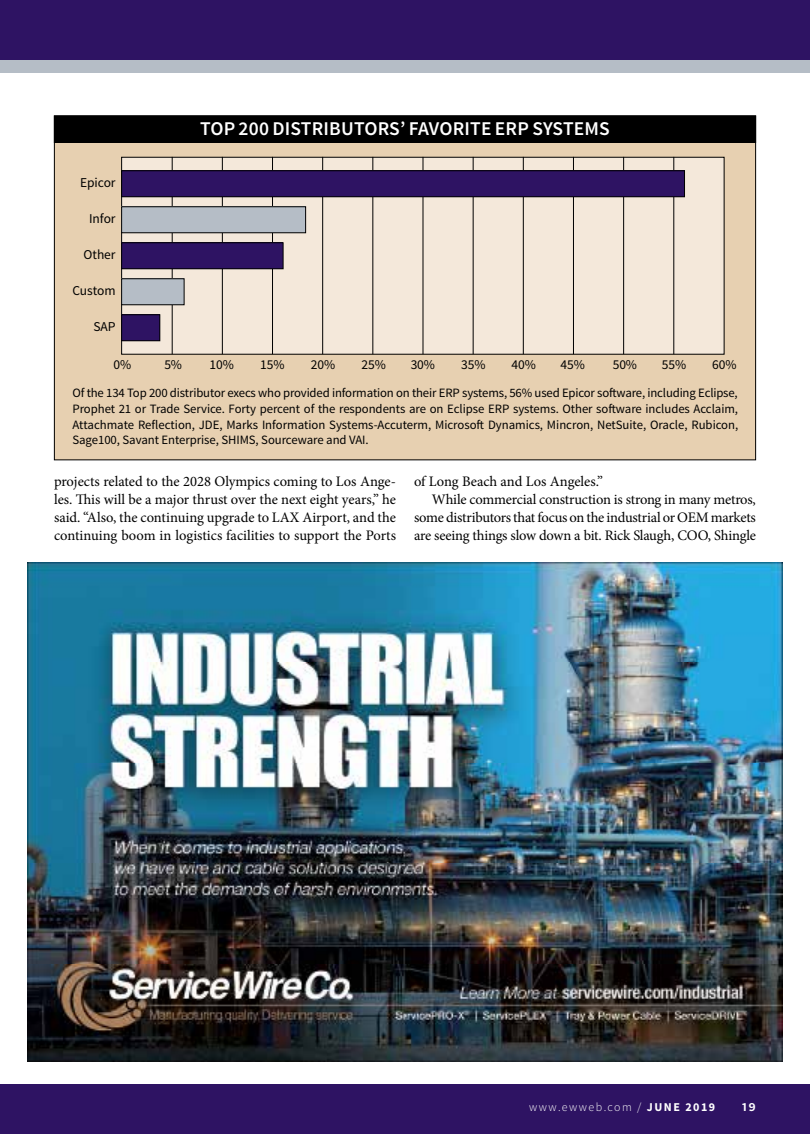
<style>
.page{position:relative;width:810px;height:1134px;background:#fff}
.page>*{position:absolute;margin:0;border:0;box-sizing:border-box;transform-origin:0 0}
.t1{font:600 19.5px "Source Sans Pro";letter-spacing:.01em;color:#fff}
.t2{font:600 15px "Source Sans Pro";color:#fff}
.t3{font:14.55px/18px "Minion Pro";letter-spacing:-.015em;color:#000;text-align:justify}
.t4{font:13.5px "Source Sans Pro";letter-spacing:-.005em;color:#000}
.t5{font:12.75px/15.8px "Source Sans Pro";letter-spacing:-.005em;color:#000;text-align:justify}
.t6{font:300 12px "Source Sans Pro";letter-spacing:.12em;color:#fff}
.s1{font-weight:700}
</style>
<div class="page">
<div style="left:0;top:1084px;width:810px;height:50px;background:#2e1363"></div>
<div style="left:0;top:0;width:810px;height:63px;background:#2e1363"></div>
<div style="left:0;top:60px;width:810px;height:13px;background:#b5bdc6"></div>
<img style="left:27px;top:562px;width:756px;height:500px">
<div style="left:54px;top:116px;width:702px;height:344px;background:#e7d0b1"></div>
<div style="left:54px;top:116px;width:702px;height:26px;background:#000"></div>
<div style="left:54px;top:116px;width:702px;height:27px;border:1px solid #000"></div>
<div style="left:122px;top:157px;width:602px;height:197px;background:#f4e8da"></div>
<div style="left:121px;top:157px;width:603px;height:198px;border:1px solid #000"></div>
<hr style="left:172px;top:157px;width:1px;height:197px;background:#000">
<hr style="left:222px;top:157px;width:1px;height:197px;background:#000">
<hr style="left:272px;top:157px;width:1px;height:197px;background:#000">
<hr style="left:322px;top:157px;width:1px;height:197px;background:#000">
<hr style="left:372px;top:157px;width:1px;height:197px;background:#000">
<hr style="left:423px;top:157px;width:1px;height:197px;background:#000">
<hr style="left:473px;top:157px;width:1px;height:197px;background:#000">
<hr style="left:523px;top:157px;width:1px;height:197px;background:#000">
<hr style="left:573px;top:157px;width:1px;height:197px;background:#000">
<hr style="left:623px;top:157px;width:1px;height:197px;background:#000">
<hr style="left:673px;top:157px;width:1px;height:197px;background:#000">
<div style="left:122px;top:171px;width:563px;height:26px;background:#2e1363"></div>
<div style="left:121px;top:170px;width:564px;height:27px;border:1px solid #000"></div>
<div style="left:122px;top:207px;width:184px;height:26px;background:#b5bdc6"></div>
<div style="left:121px;top:206px;width:185px;height:27px;border:1px solid #000"></div>
<div style="left:122px;top:243px;width:161px;height:26px;background:#2e1363"></div>
<div style="left:121px;top:242px;width:163px;height:27px;border:1px solid #000"></div>
<div style="left:122px;top:279px;width:62px;height:26px;background:#b5bdc6"></div>
<div style="left:121px;top:278px;width:63px;height:27px;border:1px solid #000"></div>
<div style="left:122px;top:315px;width:38px;height:26px;background:#2e1363"></div>
<div style="left:121px;top:314px;width:39px;height:27px;border:1px solid #000"></div>
<p class="t4" style="left:80px;top:175px;width:37px">Epicor</p>
<p class="t4" style="left:89px;top:211px;width:28px">Infor</p>
<p class="t4" style="left:84px;top:247px;width:33px">Other</p>
<p class="t4" style="left:72px;top:283px;width:45px">Custom</p>
<p class="t4" style="left:93px;top:319px;width:24px">SAP</p>
<h1 class="t1" style="left:200px;top:117px;width:411px">TOP 200 DISTRIBUTORS’ FAVORITE ERP SYSTEMS</h1>
<p class="t4" style="left:113px;top:356px;width:19px">0%</p>
<p class="t4" style="left:164px;top:356px;width:19px">5%</p>
<p class="t4" style="left:210px;top:356px;width:26px">10%</p>
<p class="t4" style="left:260px;top:356px;width:26px">15%</p>
<p class="t4" style="left:311px;top:356px;width:26px">20%</p>
<p class="t4" style="left:362px;top:356px;width:26px">25%</p>
<p class="t4" style="left:411px;top:356px;width:26px">30%</p>
<p class="t4" style="left:461px;top:356px;width:26px">35%</p>
<p class="t4" style="left:512px;top:356px;width:26px">40%</p>
<p class="t4" style="left:561px;top:356px;width:26px">45%</p>
<p class="t4" style="left:613px;top:356px;width:26px">50%</p>
<p class="t4" style="left:662px;top:356px;width:26px">55%</p>
<p class="t4" style="left:712px;top:356px;width:26px">60%</p>
<p class="t5" style="left:72px;top:385px;width:667px">Of the 134 Top 200 distributor execs who provided information on their ERP systems, 56% used Epicor software, including Eclipse, Prophet 21 or Trade Service. Forty percent of the respondents are on Eclipse ERP systems. Other software includes Acclaim, Attachmate Reflection, JDE, Marks Information Systems-Accuterm, Microsoft Dynamics, Mincron, NetSuite, Oracle, Rubicon, Sage100, Savant Enterprise, SHIMS, Sourceware and VAI.</p>
<p class="t3" style="left:54px;top:472px;width:344px">projects related to the 2028 Olympics coming to Los Ange&shy;les. This will be a major thrust over the next eight years,” he said. “Also, the continuing upgrade to LAX Airport, and the continuing boom in logistics facilities to support the Ports</p>
<p class="t3" style="left:414px;top:472px;width:190px">of Long Beach and Los Angeles.”</p>
<p class="t3" style="left:432px;top:490px;width:325px">While commercial construction is strong in many metros,</p>
<p class="t3" style="left:414px;top:508px;width:343px">some distributors that focus on the industrial or OEM markets</p>
<p class="t3" style="left:414px;top:526px;width:344px">are seeing things slow down a bit. Rick Slaugh, COO, Shingle</p>
<p class="t6" style="left:529px;top:1100px;width:188px">www.ewweb.com / <span class="s1">JUNE 2019</span></p>
<p class="t2" style="left:742px;top:1097px;width:16px">19</p>
</div>
